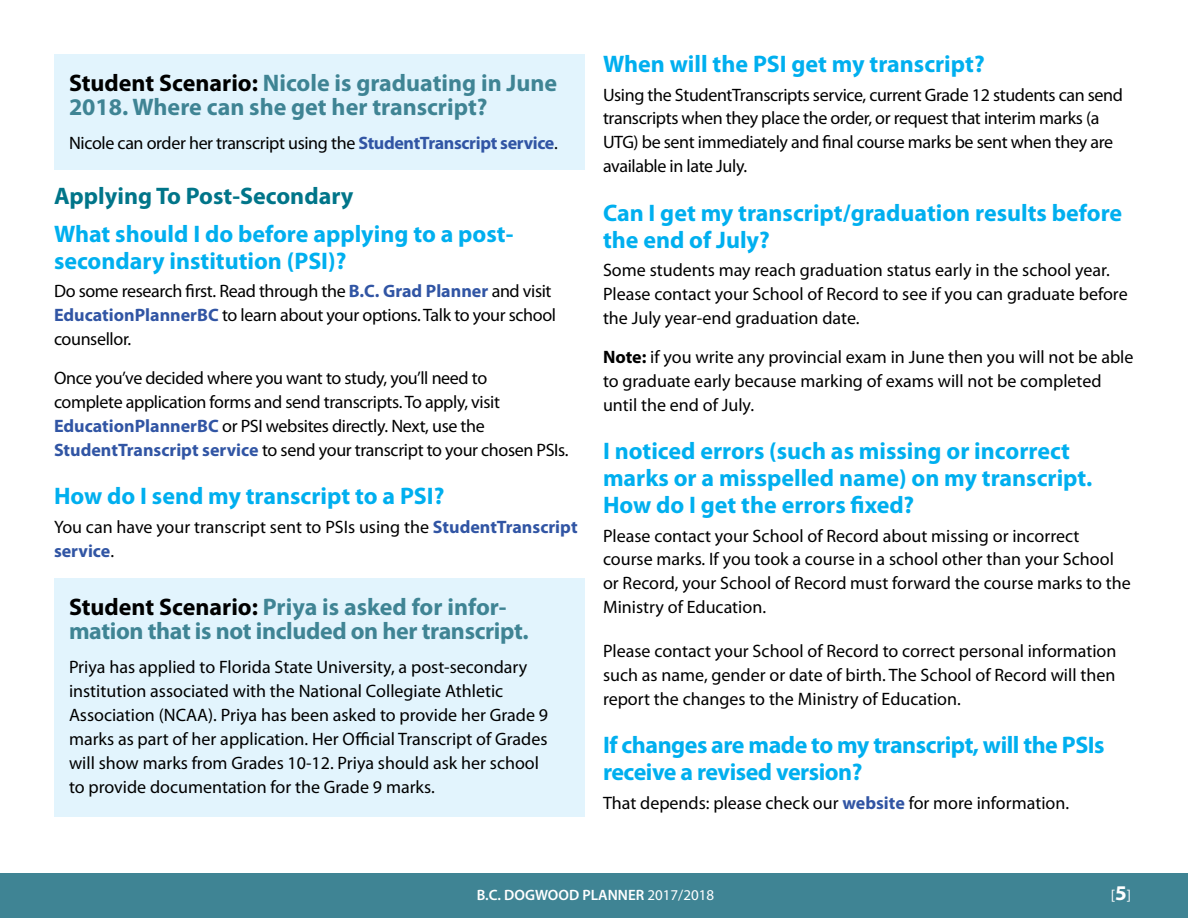
<style>
.page{position:relative;width:1188px;height:918px;background:#fff}
.page>*{position:absolute;margin:0;border:0;box-sizing:border-box;transform-origin:0 0}
.t1{font:700 24px/27px "Myriad Pro";color:#00afef}
.t2{font:700 24px/24px "Myriad Pro";color:#3f8494}
.t3{font:700 24px/27px "Myriad Pro";letter-spacing:-.02em;color:#00afef}
.t4{font:700 24px "Myriad Pro";color:#007589}
.t5{font:18px/24px "Myriad Pro";color:#000}
.t6{font:18px/24px "Myriad Pro";letter-spacing:-.02em;color:#000}
.t7{font:600 15px "Myriad Pro";color:#fff}
.t8{font:15px "Myriad Pro";color:#fff}
.s1{color:#000}
.s2{font-weight:700;color:#3155a4}
.s3{font-weight:700}
.s4{font-weight:400}
.s5{font-weight:700;font-size:21px}
</style>
<div class="page">
<div style="left:54px;top:54px;width:531px;height:115px;background:#e2f4fd"></div>
<div style="left:54px;top:578px;width:531px;height:238px;background:#e2f4fd"></div>
<div style="left:0;top:874px;width:1188px;height:44px;background:#3f8494"></div>
<h1 class="t2" style="left:69px;top:71px;width:490px"><span class="s1">Student Scenario:</span> Nicole is graduating in June<br>2018. Where can she get her transcript?</h1>
<p class="t6" style="left:69px;top:132px;width:490px">Nicole can order her transcript using the <span class="s2">StudentTranscript service</span>.</p>
<h1 class="t4" style="left:54px;top:183px;width:301px">Applying To Post-Secondary</h1>
<h1 class="t1" style="left:54px;top:221px;width:461px">What should I do before applying to a post&shy;secondary institution (PSI)?</h1>
<p class="t6" style="left:54px;top:280px;width:504px">Do some research first. Read through the <span class="s2">B.C. Grad Planner</span> and visit<br><span class="s2">EducationPlannerBC</span> to learn about your options. Talk to your school counsellor.</p>
<p class="t6" style="left:54px;top:367px;width:516px">Once you’ve decided where you want to study, you’ll need to<br>complete application forms and send transcripts. To apply, visit <span class="s2">EducationPlannerBC</span> or PSI websites directly. Next, use the <span class="s2">StudentTranscript service</span> to send your transcript to your chosen PSIs.</p>
<h1 class="t1" style="left:54px;top:483px;width:392px">How do I send my transcript to a PSI?</h1>
<p class="t5" style="left:54px;top:515px;width:525px">You can have your transcript sent to PSIs using the <span class="s2">StudentTranscript service</span>.</p>
<h1 class="t2" style="left:69px;top:595px;width:461px"><span class="s1">Student Scenario:</span> Priya is asked for infor&shy;mation that is not included on her transcript.</h1>
<p class="t5" style="left:69px;top:655px;width:481px">Priya has applied to Florida State University, a post-secondary institution associated with the National Collegiate Athletic Association (NCAA). Priya has been asked to provide her Grade 9 marks as part of her application. Her Official Transcript of Grades will show marks from Grades 10-12. Priya should ask her school to provide documentation for the Grade 9 marks.</p>
<h1 class="t1" style="left:603px;top:51px;width:383px">When will the PSI get my transcript?</h1>
<p class="t6" style="left:603px;top:83px;width:522px">Using the StudentTranscripts service, current Grade 12 students can send transcripts when they place the order, or request that interim marks (a UTG) be sent immediately and final course marks be sent when they are available in late July.</p>
<h1 class="t1" style="left:603px;top:199px;width:521px">Can I get my transcript/graduation results before the end of July?</h1>
<p class="t5" style="left:603px;top:258px;width:526px">Some students may reach graduation status early in the school year.<br>Please contact your School of Record to see if you can graduate before the July year-end graduation date.</p>
<p class="t5" style="left:603px;top:345px;width:532px"><span class="s3">Note:</span> if you write any provincial exam in June then you will not be able to graduate early because marking of exams will not be completed until the end of July.</p>
<h1 class="t1" style="left:603px;top:438px;width:491px">I noticed errors (such as missing or incorrect marks or a misspelled name) on my transcript.<br>How do I get the errors fixed?</h1>
<p class="t5" style="left:603px;top:524px;width:529px">Please contact your School of Record about missing or incorrect course marks. If you took a course in a school other than your School or Record, your School of Record must forward the course marks to the Ministry of Education.</p>
<p class="t5" style="left:603px;top:639px;width:515px;text-align:justify">Please contact your School of Record to correct personal information such as name, gender or date of birth. The School of Record will then report the changes to the Ministry of Education.</p>
<h1 class="t3" style="left:603px;top:732px;width:503px">If changes are made to my transcript, will the PSIs receive a revised version?</h1>
<p class="t5" style="left:603px;top:791px;width:468px">That depends: please check our <span class="s2">website</span> for more information.</p>
<p class="t7" style="left:477px;top:887px;width:239px">B.C. DOGWOOD PLANNER <span class="s4">2017/2018</span></p>
<p class="t8" style="left:1111px;top:887px;width:22px">[<span class="s5">5</span>]</p>
</div>
